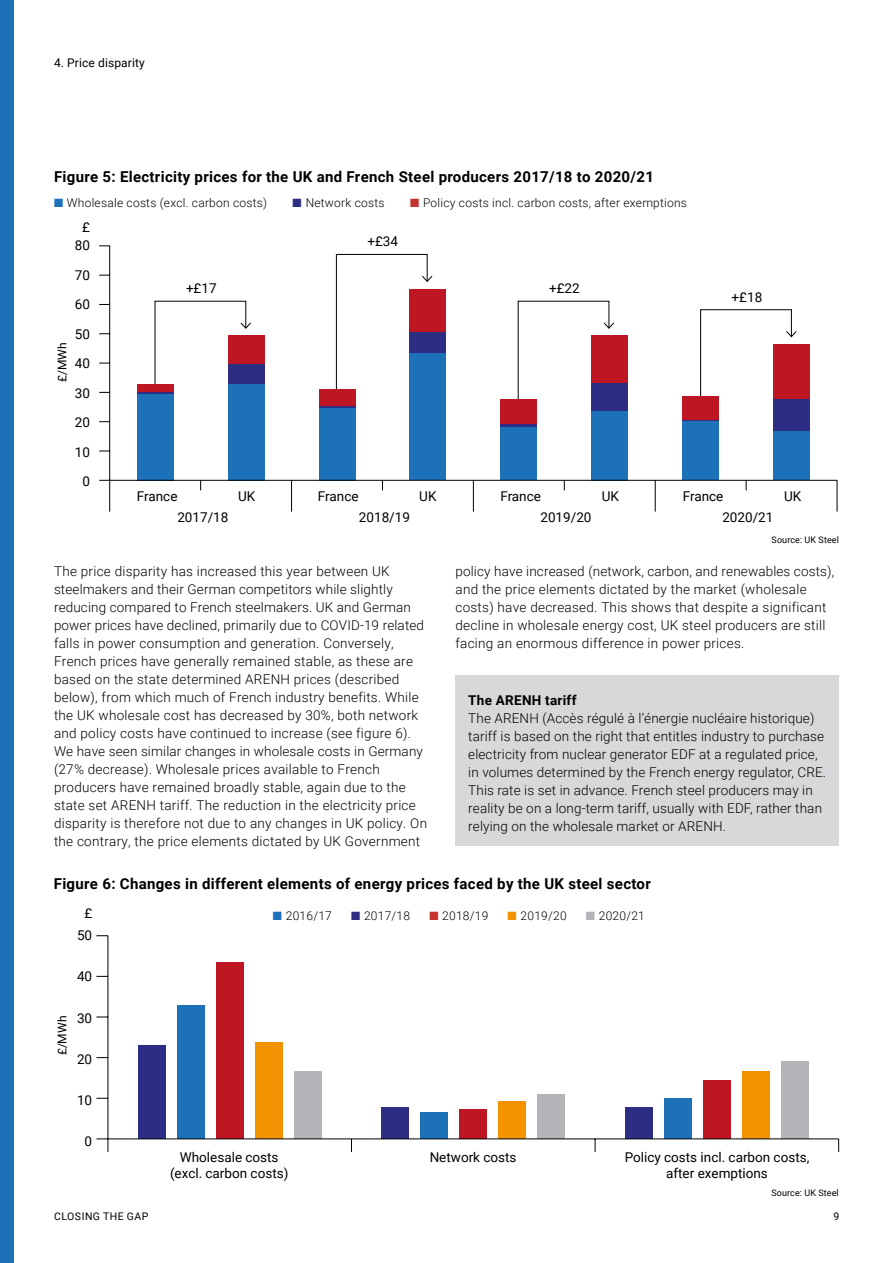
<style>
.page{position:relative;width:893px;height:1263px;background:#fff}
.page>*{position:absolute;margin:0;border:0;box-sizing:border-box;transform-origin:0 0}
.t1{font:700 15px "Roboto";letter-spacing:.02em;color:#000}
.t2{font:300 13.5px/18px "Roboto";letter-spacing:.02em;color:#000}
.t3{font:13.5px/29.5px "Roboto";color:#000;text-align:center}
.t4{font:700 13.5px "Roboto";letter-spacing:.02em;color:#000}
.t5{font:300 12px "Roboto";letter-spacing:.02em;color:#000}
.t6{font:12px "Roboto";letter-spacing:.01em;color:#000}
.t7{font:10.5px "Roboto";letter-spacing:.045em;color:#000}
.t8{font:9px "Roboto";letter-spacing:.01em;color:#000}
.s1{color:#1d71b8}
.s2{color:#2d2e83}
.s3{color:#c4332f}
.s4{color:#f39200}
.s5{color:#b3b4b7}
</style>
<div class="page">
<div style="left:0;top:0;width:14px;height:1263px;background:#1d71b8"></div>
<div style="left:294px;top:1071px;width:27px;height:68px;background:#b3b4b7"></div>
<div style="left:538px;top:1094px;width:27px;height:45px;background:#b3b4b7"></div>
<div style="left:781px;top:1062px;width:27px;height:77px;background:#b3b4b7"></div>
<div style="left:255px;top:1043px;width:27px;height:96px;background:#f39200"></div>
<div style="left:499px;top:1101px;width:27px;height:38px;background:#f39200"></div>
<div style="left:742px;top:1071px;width:27px;height:68px;background:#f39200"></div>
<div style="left:216px;top:963px;width:27px;height:176px;background:#be1622"></div>
<div style="left:460px;top:1109px;width:27px;height:30px;background:#be1622"></div>
<div style="left:703px;top:1080px;width:27px;height:59px;background:#be1622"></div>
<div style="left:177px;top:1005px;width:27px;height:134px;background:#1d71b8"></div>
<div style="left:421px;top:1112px;width:27px;height:27px;background:#1d71b8"></div>
<div style="left:664px;top:1099px;width:27px;height:40px;background:#1d71b8"></div>
<div style="left:138px;top:1045px;width:27px;height:94px;background:#2d2e83"></div>
<div style="left:382px;top:1107px;width:27px;height:32px;background:#2d2e83"></div>
<div style="left:625px;top:1107px;width:28px;height:32px;background:#2d2e83"></div>
<svg style="left:154px;top:300px;width:97px;height:104px"></svg>
<svg style="left:336px;top:254px;width:97px;height:146px"></svg>
<svg style="left:517px;top:300px;width:97px;height:104px"></svg>
<svg style="left:700px;top:309px;width:97px;height:87px"></svg>
<div style="left:455px;top:675px;width:384px;height:171px;background:#d7d8da"></div>
<hr style="left:109px;top:246px;width:1px;height:234px;background:#000">
<div style="left:137px;top:384px;width:36px;height:8px;background:#be1622"></div>
<div style="left:228px;top:335px;width:36px;height:29px;background:#be1622"></div>
<div style="left:319px;top:390px;width:36px;height:16px;background:#be1622"></div>
<div style="left:410px;top:290px;width:36px;height:42px;background:#be1622"></div>
<div style="left:501px;top:400px;width:36px;height:24px;background:#be1622"></div>
<div style="left:592px;top:335px;width:36px;height:49px;background:#be1622"></div>
<div style="left:682px;top:396px;width:37px;height:24px;background:#be1622"></div>
<div style="left:773px;top:344px;width:37px;height:55px;background:#be1622"></div>
<hr style="left:137px;top:392px;width:36px;height:2px;background:#2d2e83">
<div style="left:228px;top:364px;width:36px;height:20px;background:#2d2e83"></div>
<hr style="left:319px;top:406px;width:36px;height:2px;background:#2d2e83">
<div style="left:410px;top:332px;width:36px;height:21px;background:#2d2e83"></div>
<hr style="left:501px;top:424px;width:36px;height:3px;background:#2d2e83">
<div style="left:592px;top:384px;width:36px;height:27px;background:#2d2e83"></div>
<hr style="left:682px;top:420px;width:37px;height:1px;background:#2d2e83">
<div style="left:773px;top:399px;width:37px;height:32px;background:#2d2e83"></div>
<div style="left:137px;top:394px;width:36px;height:86px;background:#1d71b8"></div>
<div style="left:228px;top:384px;width:36px;height:96px;background:#1d71b8"></div>
<div style="left:319px;top:408px;width:36px;height:72px;background:#1d71b8"></div>
<div style="left:410px;top:353px;width:36px;height:127px;background:#1d71b8"></div>
<div style="left:501px;top:427px;width:36px;height:53px;background:#1d71b8"></div>
<div style="left:592px;top:411px;width:36px;height:69px;background:#1d71b8"></div>
<div style="left:682px;top:421px;width:37px;height:59px;background:#1d71b8"></div>
<div style="left:773px;top:431px;width:37px;height:49px;background:#1d71b8"></div>
<hr style="left:110px;top:480px;width:727px;height:1px;background:#000">
<hr style="left:109px;top:480px;width:1px;height:32px;background:#000">
<hr style="left:291px;top:480px;width:1px;height:32px;background:#000">
<hr style="left:473px;top:480px;width:1px;height:32px;background:#000">
<hr style="left:655px;top:480px;width:1px;height:32px;background:#000">
<hr style="left:837px;top:480px;width:1px;height:32px;background:#000">
<hr style="left:108px;top:936px;width:1px;height:203px;background:#000">
<svg style="left:96px;top:1098px;width:12px;height:1px"></svg>
<svg style="left:96px;top:1057px;width:12px;height:1px"></svg>
<svg style="left:96px;top:1016px;width:12px;height:1px"></svg>
<svg style="left:96px;top:976px;width:12px;height:1px"></svg>
<svg style="left:96px;top:935px;width:12px;height:1px"></svg>
<hr style="left:108px;top:1138px;width:731px;height:1px;background:#000">
<svg style="left:96px;top:1138px;width:13px;height:14px"></svg>
<svg style="left:351px;top:1139px;width:1px;height:13px"></svg>
<svg style="left:595px;top:1139px;width:1px;height:13px"></svg>
<svg style="left:838px;top:1139px;width:1px;height:13px"></svg>
<p class="t6" style="left:54px;top:54px;width:92px">4. Price disparity</p>
<p class="t1" style="left:54px;top:166px;width:601px">Figure 5: Electricity prices for the UK and French Steel producers 2017/18 to 2020/21</p>
<p class="t5" style="left:54px;top:195px;width:215px"><span class="s1">■</span> Wholesale costs (excl. carbon costs)</p>
<p class="t5" style="left:293px;top:195px;width:93px"><span class="s2">■</span> Network costs</p>
<p class="t5" style="left:410px;top:195px;width:278px"><span class="s3">■</span> Policy costs incl. carbon costs, after exemptions</p>
<p class="t3" style="left:367px;top:226px;width:32px">+£34</p>
<p class="t3" style="left:549px;top:273px;width:32px">+£22</p>
<p class="t3" style="left:75px;top:218px;width:17px;line-height:18px">£<br>80</p>
<p class="t3" style="left:75px;top:259px;width:17px">70<br>60<br>50<br>40<br>30<br>20<br>10<br>0</p>
<p class="t3" style="left:186px;top:273px;width:32px">+£17</p>
<p class="t6" style="left:54px;top:382px;width:41px;rotate:-90deg">£/MWh</p>
<p class="t3" style="left:732px;top:282px;width:32px">+£18</p>
<p class="t3" style="left:137px;top:481px;width:42px">France</p>
<p class="t3" style="left:238px;top:481px;width:19px">UK</p>
<p class="t3" style="left:318px;top:481px;width:42px">France</p>
<p class="t3" style="left:419px;top:481px;width:19px">UK</p>
<p class="t3" style="left:500px;top:481px;width:42px">France</p>
<p class="t3" style="left:602px;top:481px;width:19px">UK</p>
<p class="t3" style="left:683px;top:481px;width:42px">France</p>
<p class="t3" style="left:784px;top:481px;width:19px">UK</p>
<p class="t3" style="left:177px;top:502px;width:53px">2017/18</p>
<p class="t3" style="left:359px;top:502px;width:53px">2018/19</p>
<p class="t3" style="left:540px;top:502px;width:53px">2019/20</p>
<p class="t3" style="left:722px;top:502px;width:53px">2020/21</p>
<p class="t8" style="left:772px;top:534px;width:69px">Source: UK Steel</p>
<p class="t2" style="left:54px;top:562px;width:375px">The price disparity has increased this year between UK steelmakers and their German competitors while slightly reducing compared to French steelmakers. UK and German power prices have declined, primarily due to COVID-19 related falls in power consumption and generation. Conversely, French prices have generally remained stable, as these are based on the state determined ARENH prices (described below), from which much of French industry benefits. While the UK wholesale cost has decreased by 30%, both network and policy costs have continued to increase (see figure 6).<br>We have seen similar changes in wholesale costs in Germany (27% decrease). Wholesale prices available to French producers have remained broadly stable, again due to the state set ARENH tariff. The reduction in the electricity price disparity is therefore not due to any changes in UK policy. On the contrary, the price elements dictated by UK Government</p>
<p class="t2" style="left:455px;top:562px;width:380px">policy have increased (network, carbon, and renewables costs), and the price elements dictated by the market (wholesale costs) have decreased. This shows that despite a significant decline in wholesale energy cost, UK steel producers are still facing an enormous difference in power prices.</p>
<p class="t1" style="left:54px;top:873px;width:598px">Figure 6: Changes in different elements of energy prices faced by the UK steel sector</p>
<p class="t4" style="left:468px;top:690px;width:110px">The ARENH tariff</p>
<p class="t2" style="left:468px;top:708px;width:359px">The ARENH (Accès régulé à l’énergie nucléaire historique) tariff is based on the right that entitles industry to purchase electricity from nuclear generator EDF at a regulated price, in volumes determined by the French energy regulator, CRE.<br>This rate is set in advance. French steel producers may in reality be on a long-term tariff, usually with EDF, rather than relying on the wholesale market or ARENH.</p>
<p class="t6" style="left:54px;top:1055px;width:41px;rotate:-90deg">£/MWh</p>
<p class="t3" style="left:77px;top:901px;width:17px;line-height:22.5px">£<br>50</p>
<p class="t3" style="left:77px;top:961px;width:17px">40</p>
<p class="t3" style="left:77px;top:1002px;width:17px">30</p>
<p class="t3" style="left:77px;top:1044px;width:17px">20</p>
<p class="t3" style="left:77px;top:1085px;width:17px">10</p>
<p class="t3" style="left:85px;top:1126px;width:9px">0</p>
<p class="t5" style="left:273px;top:907px;width:61px"><span class="s1">■</span> 2016/17</p>
<p class="t5" style="left:351px;top:907px;width:61px"><span class="s2">■</span> 2017/18</p>
<p class="t5" style="left:429px;top:907px;width:61px"><span class="s3">■</span> 2018/19</p>
<p class="t5" style="left:508px;top:907px;width:61px"><span class="s4">■</span> 2019/20</p>
<p class="t5" style="left:586px;top:907px;width:61px"><span class="s5">■</span> 2020/21</p>
<p class="t3" style="left:170px;top:1148px;width:120px;line-height:16.2px">Wholesale costs (excl. carbon costs)</p>
<p class="t3" style="left:430px;top:1142px;width:88px">Network costs</p>
<p class="t3" style="left:625px;top:1148px;width:186px;line-height:16.2px">Policy costs incl. carbon costs, after exemptions</p>
<p class="t8" style="left:771px;top:1187px;width:69px">Source: UK Steel</p>
<p class="t7" style="left:54px;top:1209px;width:96px">CLOSING THE GAP</p>
<p class="t7" style="left:833px;top:1209px;width:7px">9</p>
</div>
